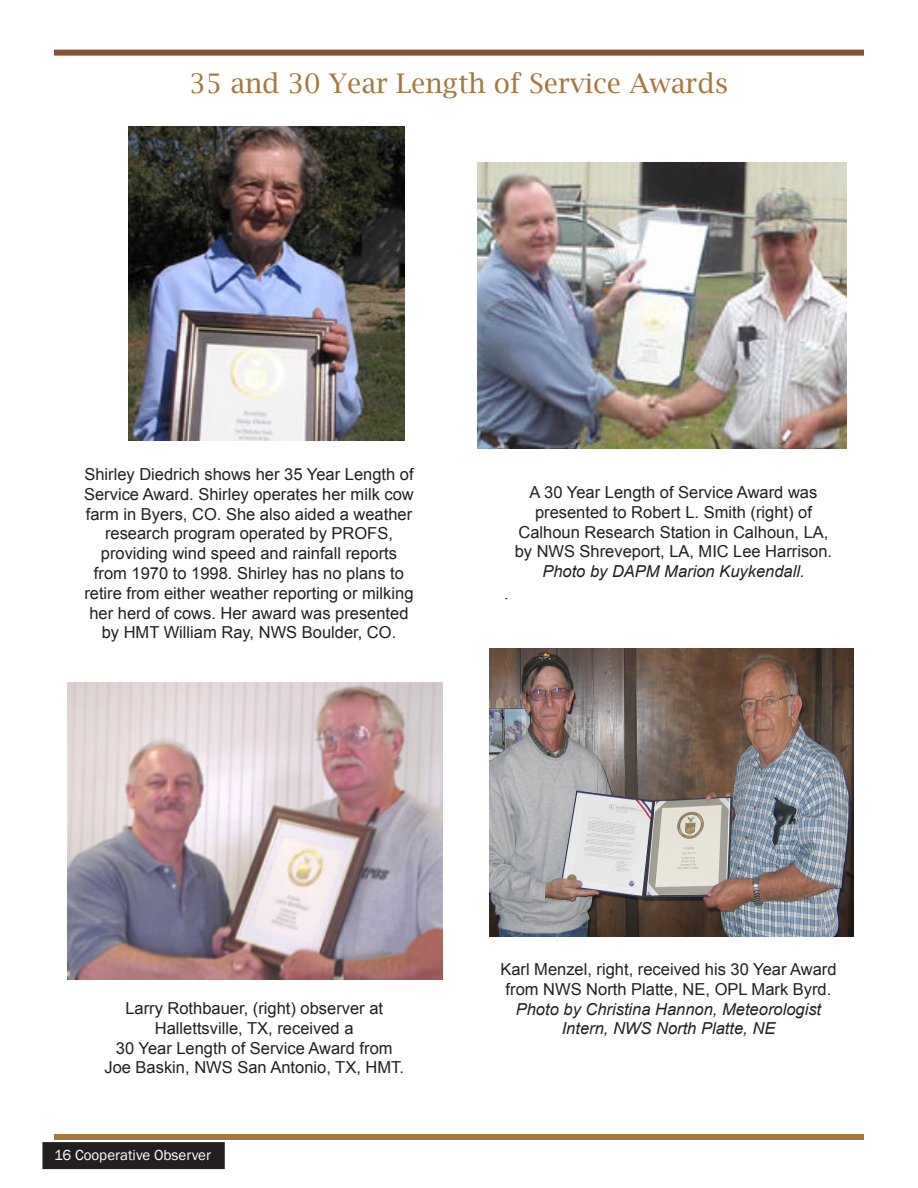
<style>
.page{position:relative;width:918px;height:1188px;background:#fff}
.page>*{position:absolute;margin:0;border:0;box-sizing:border-box;transform-origin:0 0}
.t1{font:27px "Lucida Bright";color:#a5783f}
.t2{font:18px "Times New Roman";color:#231f20}
.t3{font:16.5px/19.8px "Arial";color:#231f20;text-align:center}
.t4{font:italic 16.5px/19.8px "Arial";color:#231f20;text-align:center}
.t5{font:15px "Franklin Gothic";color:#fff}
</style>
<div class="page">
<div style="left:43px;top:1143px;width:181px;height:25px;background:#231f20"></div>
<div style="left:42px;top:1142px;width:183px;height:27px;border:2px solid #231f20"></div>
<div style="left:54px;top:1134px;width:810px;height:6px;background:#a5783f"></div>
<div style="left:54px;top:50px;width:810px;height:6px;background:#835237"></div>
<img style="left:489px;top:648px;width:365px;height:288px">
<img style="left:477px;top:162px;width:370px;height:286px">
<img style="left:129px;top:126px;width:276px;height:314px">
<img style="left:68px;top:682px;width:374px;height:298px">
<h1 class="t1" style="left:190px;top:68px;width:540px">35 and 30 Year Length of Service Awards</h1>
<p class="t3" style="left:84px;top:464px;width:331px">Shirley Diedrich shows her 35 Year Length of Service Award. Shirley operates her milk cow farm in Byers, CO. She also aided a weather research program operated by PROFS, providing wind speed and rainfall reports from 1970 to 1998. Shirley has no plans to retire from either weather reporting or milking her herd of cows. Her award was presented by HMT William Ray, NWS Boulder, CO.</p>
<p class="t2" style="left:504px;top:581px;width:6px">.</p>
<p class="t3" style="left:515px;top:482px;width:319px">A 30 Year Length of Service Award was presented to Robert L. Smith (right) of Calhoun Research Station in Calhoun, LA, by NWS Shreveport, LA, MIC Lee Harrison.</p>
<p class="t4" style="left:542px;top:562px;width:264px">Photo by DAPM Marion Kuykendall.</p>
<p class="t3" style="left:104px;top:998px;width:301px">Larry Rothbauer, (right) observer at Hallettsville, TX, received a<br>30 Year Length of Service Award from Joe Baskin, NWS San Antonio, TX, HMT.</p>
<p class="t5" style="left:54px;top:1146px;width:158px">16 Cooperative Observer</p>
<p class="t3" style="left:500px;top:959px;width:338px">Karl Menzel, right, received his 30 Year Award from NWS North Platte, NE, OPL Mark Byrd.</p>
<p class="t4" style="left:516px;top:999px;width:307px">Photo by Christina Hannon, Meteorologist<br>Intern, NWS North Platte, NE</p>
</div>
